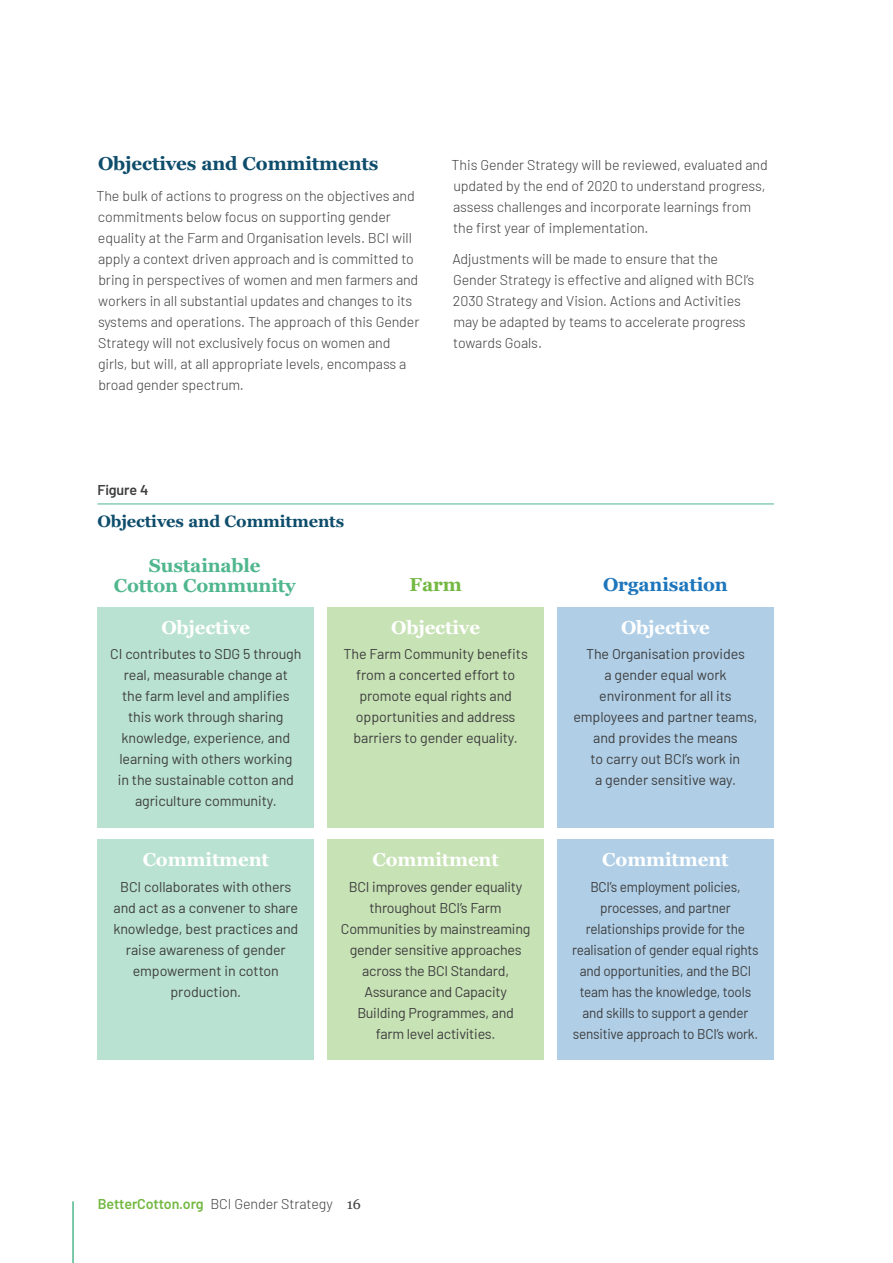
<style>
.page{position:relative;width:893px;height:1263px;background:#fff}
.page>*{position:absolute;margin:0;border:0;box-sizing:border-box;transform-origin:0 0}
._2__sub_2{font:700 18.75px "Georgia";letter-spacing:-.01em;color:#fff}
._2__sub_2-2{font:700 18.75px/19.5px "Georgia";letter-spacing:-.01em;color:#50b68e;text-align:center}
._2__sub_2-3{font:700 18.75px "Georgia";letter-spacing:-.01em;color:#0e4d6b}
._2__sub_2-4{font:700 18.75px "Georgia";letter-spacing:-.01em;color:#1d75bb}
._2__sub_2-5{font:700 18.75px "Georgia";color:#73b842}
._5__Figure_descripti{font:700 16.5px "Georgia";letter-spacing:-.01em;color:#0e4d6b}
._0__Body{font:300 14.25px/21px "Barlow";letter-spacing:-.005em;color:#3e3e3f}
._0__Body-2{font:14.25px/21px "Barlow";letter-spacing:-.015em;color:#3e3e3f;text-align:center}
._0__Body-3{font:14.25px/21px "Barlow";letter-spacing:-.015em;color:#3e3e3f;text-align:center;scale:.95 1}
._5__Figure_xx_headin{font:600 14.25px "Barlow";letter-spacing:-.005em;color:#3e3e3f}
.s1{font-weight:600;color:#73b842}
.s2{font-family:"Georgia";font-weight:400}
</style>
<div class="page">
<hr style="left:72px;top:1201px;width:2px;height:62px;background:#50b68e">
<hr style="left:97px;top:504px;width:677px;height:1px;background:#50b68e">
<div style="left:327px;top:607px;width:217px;height:220px;background:#c7e2b4"></div>
<div style="left:327px;top:839px;width:217px;height:221px;background:#c7e2b4"></div>
<div style="left:97px;top:607px;width:217px;height:220px;background:#b9e2d2"></div>
<div style="left:97px;top:839px;width:217px;height:221px;background:#b9e2d2"></div>
<div style="left:557px;top:607px;width:217px;height:220px;background:#b0cfe7"></div>
<div style="left:557px;top:839px;width:217px;height:221px;background:#b0cfe7"></div>
<p class="_2__sub_2-3" style="left:98px;top:151px;width:282px">Objectives and Commitments</p>
<p class="_0__Body" style="left:97px;top:184px;width:324px">The bulk of actions to progress on the objectives and commitments below focus on supporting gender equality at the Farm and Organisation levels. BCI will apply a context driven approach and is committed to bring in perspectives of women and men farmers and workers in all substantial updates and changes to its systems and operations. The approach of this Gender Strategy will not exclusively focus on women and girls, but will, at all appropriate levels, encompass a broad gender spectrum.</p>
<p class="_0__Body" style="left:452px;top:153px;width:318px">This Gender Strategy will be reviewed, evaluated and updated by the end of 2020 to understand progress, assess challenges and incorporate learnings from the first year of implementation.</p>
<p class="_0__Body" style="left:452px;top:247px;width:303px">Adjustments will be made to ensure that the Gender Strategy is effective and aligned with BCI’s 2030 Strategy and Vision. Actions and Activities may be adapted by teams to accelerate progress towards Goals.</p>
<p class="_5__Figure_xx_headin" style="left:97px;top:479px;width:52px">Figure 4</p>
<p class="_5__Figure_descripti" style="left:97px;top:510px;width:248px">Objectives and Commitments</p>
<p class="_2__sub_2-2" style="left:114px;top:556px;width:183px">Sustainable<br>Cotton Community</p>
<p class="_2__sub_2" style="left:161px;top:615px;width:90px">Objective</p>
<p class="_0__Body-2" style="left:110px;top:642px;width:193px">CI contributes to SDG 5 through real, measurable change at<br>the farm level and amplifies this work through sharing knowledge, experience, and learning with others working<br>in the sustainable cotton and agriculture community.</p>
<p class="_2__sub_2" style="left:143px;top:848px;width:128px">Commitment</p>
<p class="_0__Body-2" style="left:113px;top:875px;width:186px">BCI collaborates with others and act as a convener to share knowledge, best practices and raise awareness of gender empowerment in cotton production.</p>
<p class="_2__sub_2-5" style="left:410px;top:572px;width:54px">Farm</p>
<p class="_2__sub_2" style="left:391px;top:615px;width:90px">Objective</p>
<p class="_0__Body-2" style="left:343px;top:642px;width:186px">The Farm Community benefits from a concerted effort to promote equal rights and opportunities and address barriers to gender equality.</p>
<p class="_2__sub_2" style="left:372px;top:848px;width:128px">Commitment</p>
<p class="_0__Body-2" style="left:341px;top:875px;width:191px">BCI improves gender equality throughout BCI’s Farm<br>Communities by mainstreaming gender sensitive approaches across the BCI Standard,<br>Assurance and Capacity<br>Building Programmes, and<br>farm level activities.</p>
<p class="_2__sub_2-4" style="left:603px;top:572px;width:126px">Organisation</p>
<p class="_2__sub_2" style="left:621px;top:615px;width:90px">Objective</p>
<p class="_0__Body-2" style="left:573px;top:642px;width:186px">The Organisation provides<br>a gender equal work environment for all its employees and partner teams, and provides the means<br>to carry out BCI’s work in<br>a gender sensitive way.</p>
<p class="_2__sub_2" style="left:602px;top:848px;width:128px">Commitment</p>
<p class="_0__Body-3" style="left:572px;top:875px;width:198px">BCI’s employment policies, processes, and partner relationships provide for the realisation of gender equal rights and opportunities, and the BCI team has the knowledge, tools and skills to support a gender sensitive approach to BCI’s work.</p>
<p class="_0__Body" style="left:98px;top:1192px;width:264px"><span class="s1">BetterCotton.org</span> BCI Gender Strategy <span class="s2">16</span></p>
</div>
